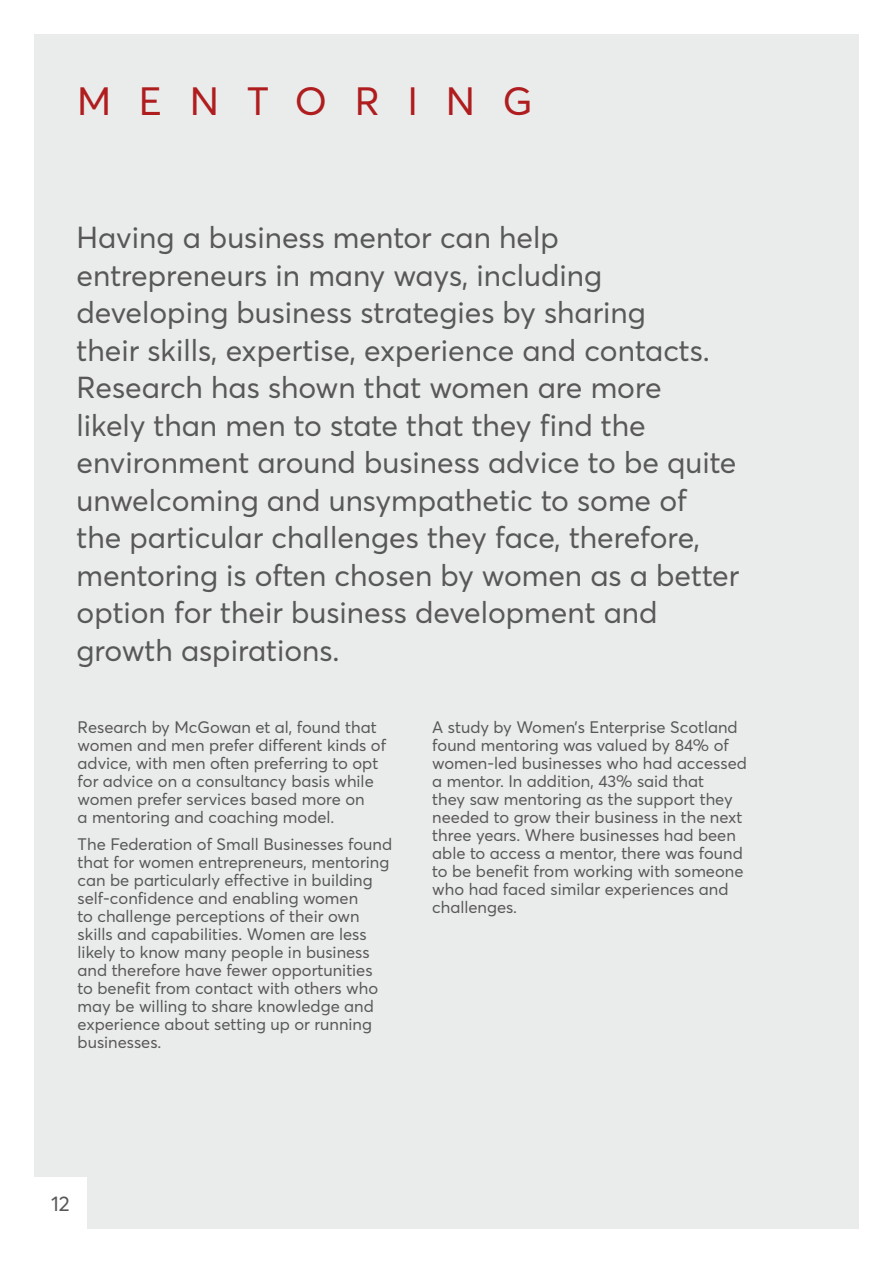
<style>
.page{position:relative;width:893px;height:1263px;background:#fff}
.page>*{position:absolute;margin:0;border:0;box-sizing:border-box;transform-origin:0 0}
.t1{font:39px "Averta";letter-spacing:.71em;color:#af1d1f}
.t2{font:30px/37.5px "Averta";color:#585857}
.t3{font:21px "Averta";color:#585857}
.t4{font:16.5px/18px "Averta";color:#585857}
</style>
<div class="page">
<div style="left:34px;top:34px;width:825px;height:1195px;background:#eaeceb"></div>
<div style="left:0;top:1177px;width:87px;height:86px;background:#fff"></div>
<p class="t1" style="left:77px;top:75px;width:457px">MENTORING</p>
<p class="t2" style="left:77px;top:218px;width:664px">Having a business mentor can help entrepreneurs in many ways, including developing business strategies by sharing<br>their skills, expertise, experience and contacts.<br>Research has shown that women are more<br>likely than men to state that they find the environment around business advice to be quite unwelcoming and unsympathetic to some of the particular challenges they face, therefore, mentoring is often chosen by women as a better option for their business development and growth aspirations.</p>
<p class="t4" style="left:78px;top:718px;width:310px">Research by McGowan et al, found that women and men prefer different kinds of advice, with men often preferring to opt for advice on a consultancy basis while women prefer services based more on<br>a mentoring and coaching model.</p>
<p class="t4" style="left:78px;top:834px;width:316px">The Federation of Small Businesses found that for women entrepreneurs, mentoring can be particularly effective in building self-confidence and enabling women<br>to challenge perceptions of their own skills and capabilities. Women are less likely to know many people in business and therefore have fewer opportunities<br>to benefit from contact with others who may be willing to share knowledge and experience about setting up or running businesses.</p>
<p class="t4" style="left:432px;top:718px;width:316px">A study by Women’s Enterprise Scotland found mentoring was valued by 84% of women-led businesses who had accessed a mentor. In addition, 43% said that<br>they saw mentoring as the support they needed to grow their business in the next three years. Where businesses had been able to access a mentor, there was found to be benefit from working with someone who had faced similar experiences and challenges.</p>
<p class="t3" style="left:51px;top:1189px;width:20px">12</p>
</div>
